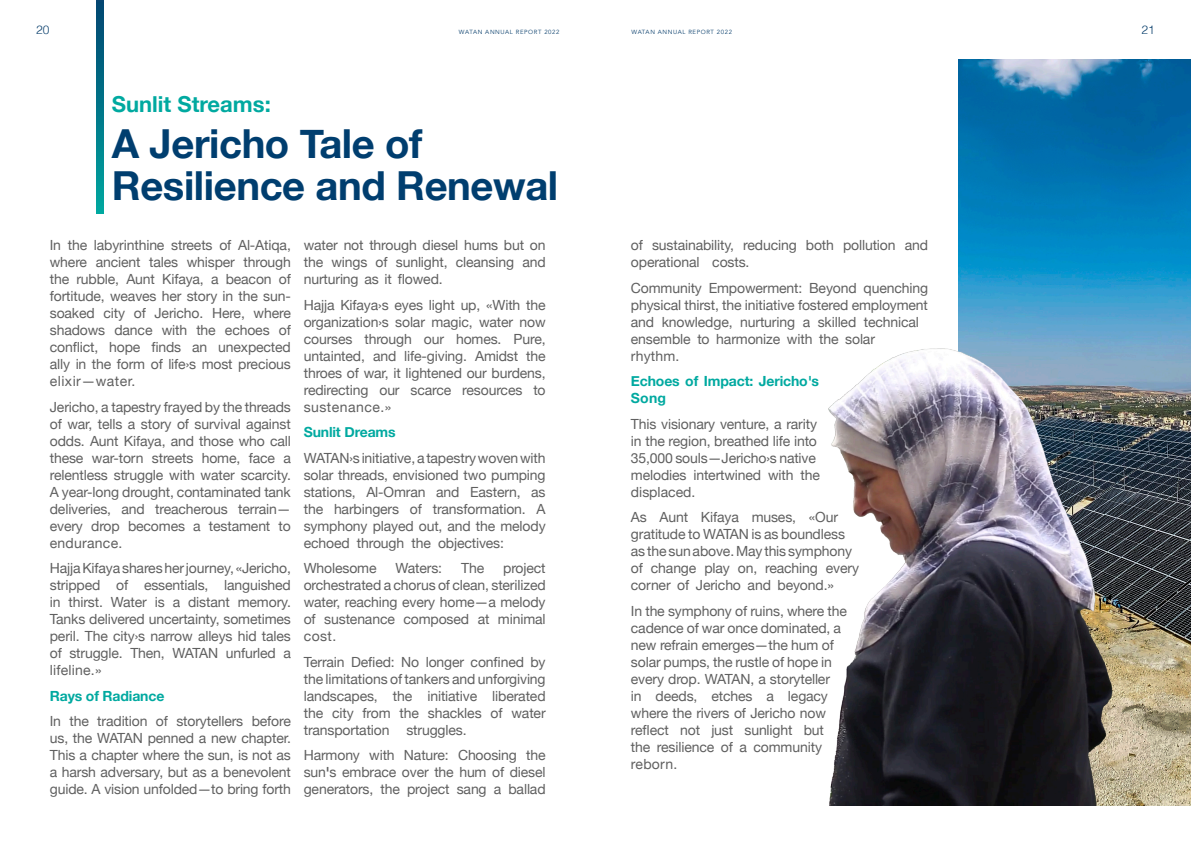
<style>
.page{position:relative;width:1191px;height:842px;background:#fff}
.page>*{position:absolute;margin:0;border:0;box-sizing:border-box;transform-origin:0 0}
.t1{font:700 40px/42px "Helvetica Neue";letter-spacing:-.01em;color:#003e6f}
.t2{font:700 22px "Helvetica Neue";color:#00a9a0}
.t3{font:14px/17px "Helvetica Neue";letter-spacing:-.01em;color:#606060;text-align:justify}
.t4{font:700 14px/17px "Helvetica Neue";letter-spacing:-.01em;color:#00a9a0}
.t5{font:300 12px "Helvetica";color:#0c416e}
.t6{font:6px "Avenir";letter-spacing:.1em;color:#0c416e}
.s1{font-weight:700}
.s2{font-style:italic}
</style>
<div class="page">
<svg style="left:97px;top:1px;width:6px;height:212px"></svg>
<img style="left:958px;top:60px;width:233px;height:745px">
<img style="left:828px;top:349px;width:284px;height:457px">
<p class="t5" style="left:36px;top:19px;width:15px">20</p>
<p class="t6" style="left:459px;top:28px;width:102px">WATAN ANNUAL REPORT 2022</p>
<p class="t6" style="left:631px;top:28px;width:102px">WATAN ANNUAL REPORT 2022</p>
<p class="t5" style="left:1141px;top:19px;width:15px">21</p>
<p class="t2" style="left:112px;top:87px;width:160px">Sunlit Streams:</p>
<p class="t1" style="left:112px;top:123px;width:448px">A Jericho Tale of<br>Resilience and Renewal</p>
<p class="t3" style="left:50px;top:237px;width:243px">In the labyrinthine streets of Al-Atiqa, where ancient tales whisper through the rubble, Aunt Kifaya, a beacon of fortitude, weaves her story in the sun&shy;soaked city of Jericho. Here, where shadows dance with the echoes of conflict, hope finds an unexpected ally in the form of life›s most precious elixir—water.</p>
<p class="t3" style="left:50px;top:399px;width:243px">Jericho, a tapestry frayed by the threads of war, tells a story of survival against odds. Aunt Kifaya, and those who call these war-torn streets home, face a relentless struggle with water scarcity.<br>A year-long drought, contaminated tank deliveries, and treacherous terrain— every drop becomes a testament to endurance.</p>
<p class="t3" style="left:50px;top:560px;width:243px">Hajja Kifaya shares her journey, «Jericho, stripped of essentials, languished in thirst. Water is a distant memory.<br>Tanks delivered uncertainty, sometimes peril. The city›s narrow alleys hid tales of struggle. Then, WATAN unfurled a lifeline.»</p>
<p class="t4" style="left:50px;top:687px;width:116px">Rays of Radiance</p>
<p class="t3" style="left:50px;top:713px;width:243px">In the tradition of storytellers before us, the WATAN penned a new chapter.<br>This a chapter where the sun, is not as a harsh adversary, but as a benevolent guide. A vision unfolded—to bring forth</p>
<p class="t3" style="left:304px;top:237px;width:243px">water not through diesel hums but on the wings of sunlight, cleansing and nurturing as it flowed.</p>
<p class="t3" style="left:304px;top:297px;width:243px">Hajja Kifaya›s eyes light up, «With the organization›s solar magic, water now courses through our homes. Pure, untainted, and life-giving. Amidst the throes of war, it lightened our burdens, redirecting our scarce resources to sustenance.»</p>
<p class="t4" style="left:304px;top:424px;width:93px">Sunlit Dreams</p>
<p class="t3" style="left:304px;top:450px;width:243px">WATAN›s initiative, a tapestry woven with solar threads, envisioned two pumping stations, Al-Omran and Eastern, as the harbingers of transformation. A symphony played out, and the melody echoed through the objectives:</p>
<p class="t3" style="left:304px;top:560px;width:74px">Wholesome</p>
<p class="t3" style="left:395px;top:560px;width:48px">Waters:</p>
<p class="t3" style="left:461px;top:560px;width:25px">The</p>
<p class="t3" style="left:304px;top:560px;width:243px;text-indent:199px">project orchestrated a chorus of clean, sterilized water, reaching every home—a melody of sustenance composed at minimal cost.</p>
<p class="t3" style="left:304px;top:654px;width:243px">Terrain Defied: No longer confined by the limitations of tankers and unforgiving landscapes, the initiative liberated the city from the shackles of water transportation struggles.</p>
<p class="t3" style="left:304px;top:747px;width:243px">Harmony with Nature: Choosing the sun<span class="s1">'</span>s embrace over the hum of diesel generators, the project sang a ballad</p>
<p class="t3" style="left:631px;top:237px;width:298px">of sustainability, reducing both pollution and operational costs.</p>
<p class="t3" style="left:631px;top:280px;width:298px;text-align:left">Community Empowerment: Beyond quenching physical thirst, the initiative fostered employment and knowledge, nurturing a skilled technical ensemble to harmonize with the solar<br>rhythm.</p>
<p class="t4" style="left:631px;top:373px;width:189px">Echoes of Impact: Jericho<span class="s2">'</span>s<br>Song</p>
<p class="t3" style="left:631px;top:416px;width:190px;text-align:left">This visionary venture, a rarity in the region, breathed life into<br>35,000 souls—Jericho›s native melodies intertwined with the displaced.</p>
<p class="t3" style="left:631px;top:509px;width:230px;text-align:left">As Aunt Kifaya muses, «Our gratitude to WATAN is as boundless as the sun above. May this symphony of change play on, reaching every corner of Jericho and beyond.»</p>
<p class="t3" style="left:631px;top:603px;width:218px;text-align:left">In the symphony of ruins, where the cadence of war once dominated, a new refrain emerges—the hum of solar pumps, the rustle of hope in every drop. WATAN, a storyteller<br>in deeds, etches a legacy where the rivers of Jericho now reflect not just sunlight but<br>the resilience of a community reborn.</p>
</div>
